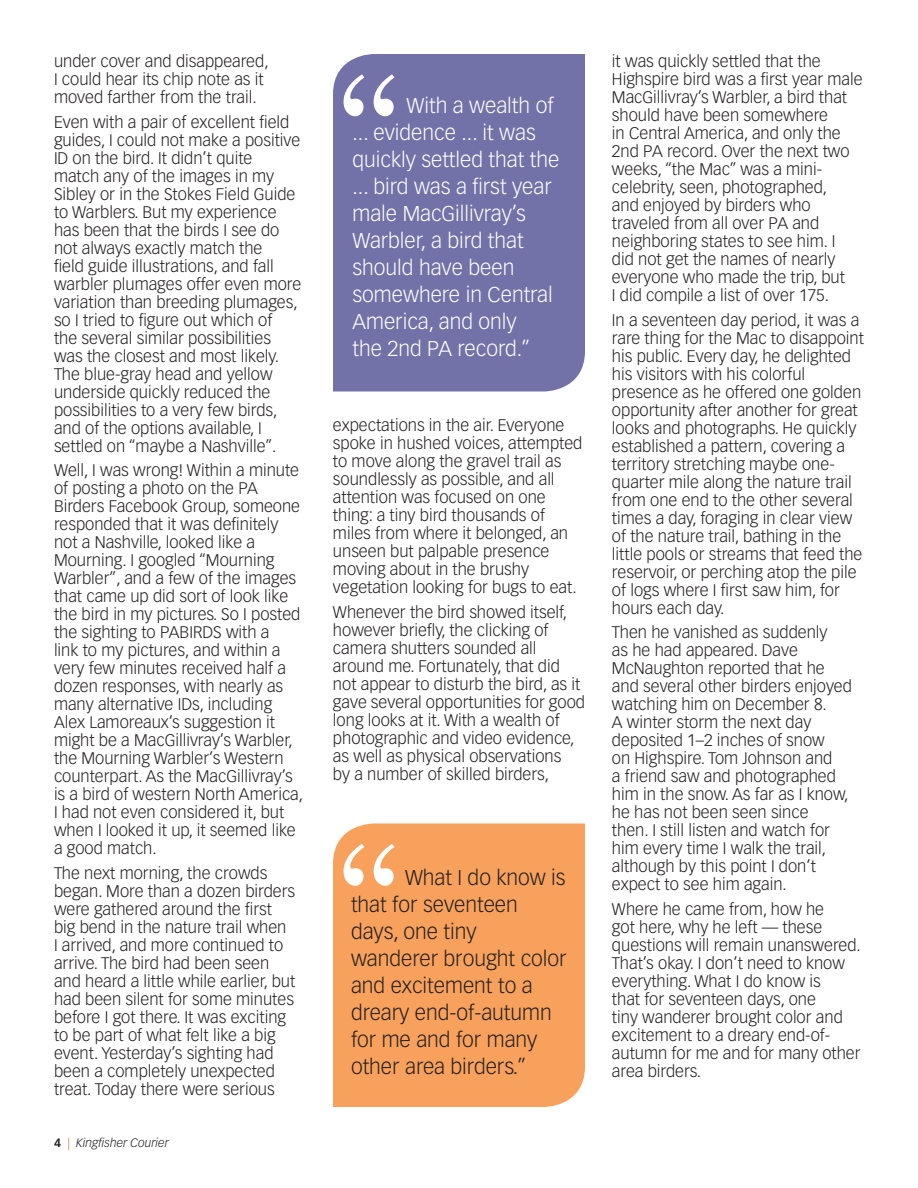
<style>
.page{position:relative;width:918px;height:1188px;background:#fff}
.page>*{position:absolute;margin:0;border:0;box-sizing:border-box;transform-origin:0 0}
.t1{font:150px "Century Schoolbook";color:#fff}
.t2{font:300 21px/27px "Vectora LT Std";color:#fff}
.t3{font:300 21px/27px "Vectora LT Std";color:#231f20}
.t4{font:300 16.5px/18px "Vectora LT Std";color:#231f20}
.t5{font:italic 300 12px "Vectora LT Std";color:#231f20}
.s1{font-weight:700;font-style:normal}
.s2{font-style:normal;color:#d76b27}
</style>
<div class="page">
<div style="left:333px;top:54px;width:252px;height:338px;background:#7372a8"></div>
<div style="left:333px;top:824px;width:252px;height:283px;background:#f8a15c"></div>
<p class="t4" style="left:54px;top:52px;width:216px">under cover and disappeared,<br>I could hear its chip note as it moved farther from the trail.</p>
<p class="t4" style="left:54px;top:113px;width:249px">Even with a pair of excellent field guides, I could not make a positive<br>ID on the bird. It didn’t quite match any of the images in my<br>Sibley or in the Stokes Field Guide to Warblers. But my experience has been that the birds I see do not always exactly match the<br>field guide illustrations, and fall warbler plumages offer even more variation than breeding plumages, so I tried to figure out which of<br>the several similar possibilities was the closest and most likely.<br>The blue-gray head and yellow underside quickly reduced the possibilities to a very few birds, and of the options available, I settled on “maybe a Nashville”.</p>
<p class="t4" style="left:54px;top:462px;width:251px">Well, I was wrong! Within a minute of posting a photo on the PA<br>Birders Facebook Group, someone responded that it was definitely not a Nashville, looked like a<br>Mourning. I googled “Mourning<br>Warbler”, and a few of the images that came up did sort of look like the bird in my pictures. So I posted the sighting to PABIRDS with a<br>link to my pictures, and within a very few minutes received half a dozen responses, with nearly as many alternative IDs, including<br>Alex Lamoreaux’s suggestion it might be a MacGillivray’s Warbler, the Mourning Warbler’s Western counterpart. As the MacGillivray’s is a bird of western North America,<br>I had not even considered it, but when I looked it up, it seemed like a good match.</p>
<p class="t4" style="left:54px;top:864px;width:243px">The next morning, the crowds began. More than a dozen birders were gathered around the first big bend in the nature trail when<br>I arrived, and more continued to arrive. The bird had been seen and heard a little while earlier, but had been silent for some minutes before I got there. It was exciting to be part of what felt like a big event. Yesterday’s sighting had been a completely unexpected treat. Today there were serious</p>
<p class="t5" style="left:54px;top:1136px;width:116px"><span class="s1">4</span> <span class="s2">|</span> Kingfisher Courier</p>
<h1 class="t1" style="left:338px;top:38px;width:60px">“</h1>
<p class="t2" style="left:353px;top:92px;width:208px;text-indent:54px">With a wealth of ... evidence ... it was quickly settled that the ... bird was a first year male MacGillivray’s<br>Warbler, a bird that should have been somewhere in Central<br>America, and only<br>the 2nd PA record.”</p>
<p class="t4" style="left:333px;top:417px;width:251px">expectations in the air. Everyone spoke in hushed voices, attempted to move along the gravel trail as soundlessly as possible, and all attention was focused on one thing: a tiny bird thousands of miles from where it belonged, an unseen but palpable presence moving about in the brushy vegetation looking for bugs to eat.</p>
<p class="t4" style="left:333px;top:604px;width:254px">Whenever the bird showed itself, however briefly, the clicking of camera shutters sounded all around me. Fortunately, that did not appear to disturb the bird, as it gave several opportunities for good long looks at it. With a wealth of photographic and video evidence, as well as physical observations<br>by a number of skilled birders,</p>
<h1 class="t1" style="left:338px;top:807px;width:60px">“</h1>
<p class="t3" style="left:351px;top:865px;width:217px;text-indent:54px">What I do know is that for seventeen days, one tiny wanderer brought color and excitement to a dreary end-of-autumn for me and for many other area birders.”</p>
<p class="t4" style="left:612px;top:52px;width:252px">it was quickly settled that the<br>Highspire bird was a first year male<br>MacGillivray’s Warbler, a bird that should have been somewhere<br>in Central America, and only the<br>2nd PA record. Over the next two weeks, “the Mac” was a mini&shy;celebrity, seen, photographed,<br>and enjoyed by birders who traveled from all over PA and neighboring states to see him. I<br>did not get the names of nearly everyone who made the trip, but<br>I did compile a list of over 175.</p>
<p class="t4" style="left:612px;top:311px;width:253px">In a seventeen day period, it was a rare thing for the Mac to disappoint his public. Every day, he delighted his visitors with his colorful presence as he offered one golden opportunity after another for great looks and photographs. He quickly established a pattern, covering a territory stretching maybe one&shy;quarter mile along the nature trail from one end to the other several times a day, foraging in clear view of the nature trail, bathing in the little pools or streams that feed the reservoir, or perching atop the pile of logs where I first saw him, for hours each day.</p>
<p class="t4" style="left:612px;top:624px;width:241px">Then he vanished as suddenly<br>as he had appeared. Dave<br>McNaughton reported that he and several other birders enjoyed watching him on December 8.<br>A winter storm the next day deposited 1–2 inches of snow<br>on Highspire. Tom Johnson and<br>a friend saw and photographed him in the snow. As far as I know, he has not been seen since<br>then. I still listen and watch for him every time I walk the trail, although by this point I don’t expect to see him again.</p>
<p class="t4" style="left:612px;top:901px;width:250px">Where he came from, how he<br>got here, why he left — these questions will remain unanswered.<br>That’s okay. I don’t need to know everything. What I do know is<br>that for seventeen days, one<br>tiny wanderer brought color and excitement to a dreary end-of&shy;autumn for me and for many other area birders.</p>
</div>
